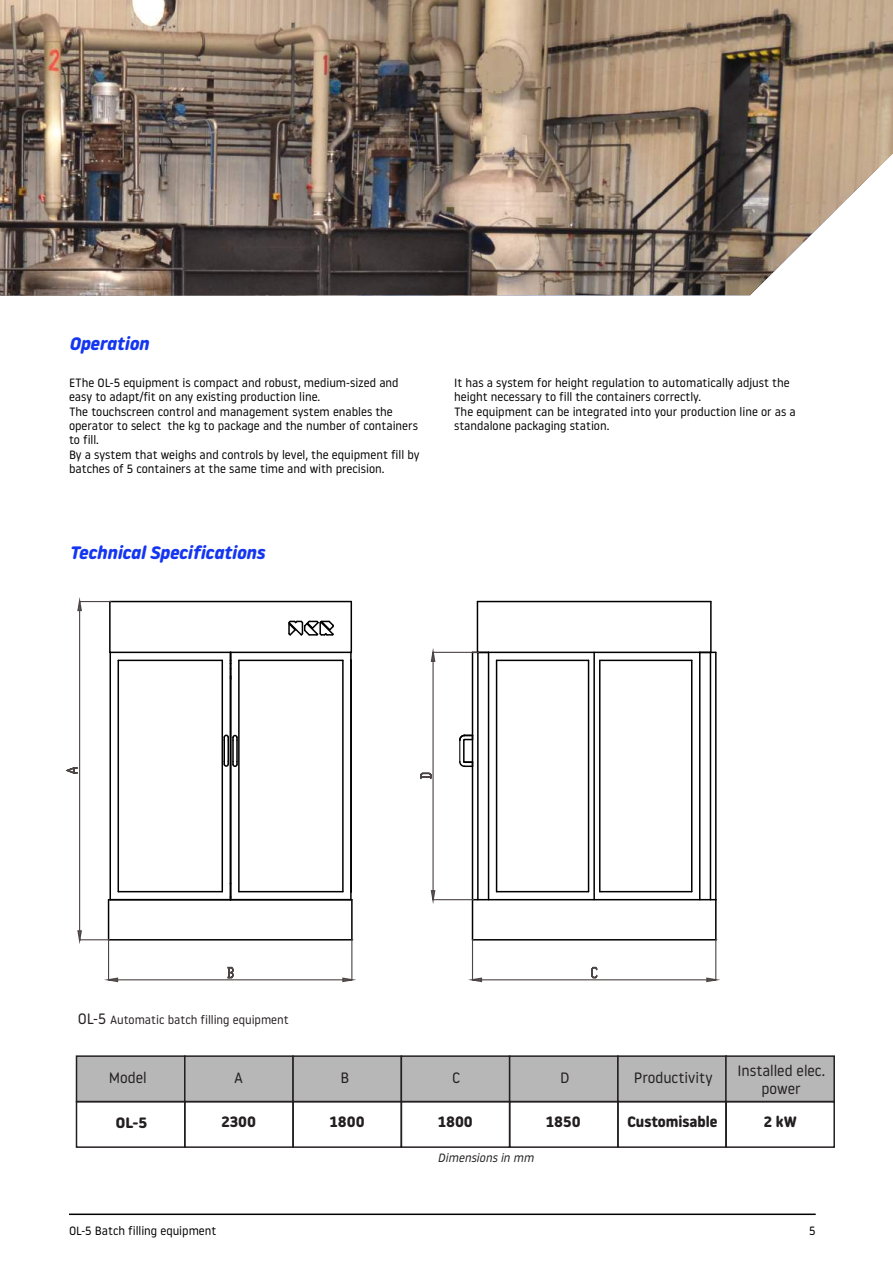
<style>
.page{position:relative;width:893px;height:1263px;background:#fff}
.page>*{position:absolute;margin:0;border:0;box-sizing:border-box;transform-origin:0 0}
.t1{font:italic 700 18px "Noway Round";color:#1536f0}
.t2{font:15px/18px "Noway Round";color:#231f20;text-align:center}
.t3{font:700 15px "Noway Round";color:#231f20}
.t4{font:12px/14.4px "Noway Round";color:#000}
.t5{font:12px "Noway Round";color:#231f20}
.t6{font:italic 12px "Noway Round";color:#231f20}
.s1{font-size:15px}
</style>
<div class="page">
<img style="left:0;top:0;width:893px;height:296px">
<hr style="left:69px;top:1213px;width:747px;height:2px;background:#000">
<hr style="left:223px;top:740px;width:2px;height:21px;background:#000">
<hr style="left:227px;top:740px;width:2px;height:21px;background:#000">
<hr style="left:236px;top:740px;width:2px;height:22px;background:#000">
<hr style="left:232px;top:740px;width:2px;height:22px;background:#000">
<hr style="left:342px;top:660px;width:2px;height:232px;background:#000">
<hr style="left:239px;top:660px;width:104px;height:1px;background:#000">
<hr style="left:238px;top:660px;width:2px;height:232px;background:#000">
<hr style="left:239px;top:891px;width:104px;height:1px;background:#000">
<hr style="left:231px;top:652px;width:120px;height:1px;background:#000">
<hr style="left:350px;top:652px;width:2px;height:248px;background:#000">
<hr style="left:230px;top:652px;width:2px;height:248px;background:#000">
<hr style="left:222px;top:660px;width:1px;height:232px;background:#000">
<hr style="left:118px;top:660px;width:104px;height:1px;background:#000">
<hr style="left:118px;top:660px;width:1px;height:232px;background:#000">
<hr style="left:118px;top:891px;width:104px;height:1px;background:#000">
<hr style="left:110px;top:652px;width:120px;height:1px;background:#000">
<hr style="left:110px;top:652px;width:1px;height:248px;background:#000">
<hr style="left:110px;top:601px;width:241px;height:1px;background:#000">
<hr style="left:351px;top:601px;width:1px;height:51px;background:#000">
<hr style="left:109px;top:601px;width:2px;height:51px;background:#000">
<svg style="left:288px;top:620px;width:46px;height:16px"></svg>
<svg style="left:223px;top:761px;width:15px;height:7px"></svg>
<svg style="left:223px;top:734px;width:15px;height:6px"></svg>
<hr style="left:109px;top:899px;width:243px;height:1px;background:#000">
<hr style="left:351px;top:900px;width:2px;height:40px;background:#000">
<hr style="left:109px;top:939px;width:243px;height:1px;background:#000">
<hr style="left:108px;top:900px;width:1px;height:40px;background:#000">
<hr style="left:477px;top:652px;width:2px;height:248px;background:#000">
<hr style="left:472px;top:652px;width:1px;height:248px;background:#000">
<hr style="left:477px;top:601px;width:1px;height:51px;background:#000">
<hr style="left:477px;top:652px;width:234px;height:1px;background:#000">
<hr style="left:477px;top:601px;width:234px;height:1px;background:#000">
<hr style="left:710px;top:601px;width:2px;height:51px;background:#000">
<hr style="left:472px;top:900px;width:1px;height:40px;background:#000">
<hr style="left:715px;top:900px;width:2px;height:40px;background:#000">
<hr style="left:472px;top:899px;width:244px;height:1px;background:#000">
<hr style="left:472px;top:939px;width:244px;height:1px;background:#000">
<hr style="left:710px;top:652px;width:1px;height:248px;background:#000">
<hr style="left:715px;top:652px;width:2px;height:248px;background:#000">
<hr style="left:496px;top:660px;width:1px;height:232px;background:#000">
<hr style="left:497px;top:891px;width:92px;height:1px;background:#000">
<hr style="left:588px;top:660px;width:1px;height:232px;background:#000">
<hr style="left:488px;top:652px;width:1px;height:248px;background:#000">
<hr style="left:497px;top:660px;width:92px;height:1px;background:#000">
<hr style="left:599px;top:660px;width:1px;height:232px;background:#000">
<hr style="left:600px;top:891px;width:92px;height:1px;background:#000">
<hr style="left:691px;top:660px;width:1px;height:232px;background:#000">
<hr style="left:600px;top:660px;width:92px;height:1px;background:#000">
<hr style="left:699px;top:652px;width:1px;height:248px;background:#000">
<svg style="left:459px;top:734px;width:13px;height:34px"></svg>
<hr style="left:593px;top:652px;width:2px;height:248px;background:#000">
<hr style="left:80px;top:601px;width:30px;height:1px;background:#4d4545">
<hr style="left:79px;top:610px;width:1px;height:321px;background:#4d4545">
<svg style="left:77px;top:597px;width:6px;height:15px"></svg>
<svg style="left:65px;top:767px;width:13px;height:7px"></svg>
<hr style="left:351px;top:940px;width:1px;height:40px;background:#4d4545">
<hr style="left:108px;top:940px;width:1px;height:40px;background:#4d4545">
<hr style="left:117px;top:979px;width:226px;height:1px;background:#4d4545">
<svg style="left:341px;top:977px;width:15px;height:6px"></svg>
<svg style="left:227px;top:966px;width:7px;height:13px"></svg>
<svg style="left:77px;top:929px;width:33px;height:20px"></svg>
<svg style="left:104px;top:977px;width:15px;height:6px"></svg>
<hr style="left:715px;top:940px;width:1px;height:40px;background:#4d4545">
<hr style="left:472px;top:940px;width:1px;height:40px;background:#4d4545">
<hr style="left:481px;top:979px;width:226px;height:1px;background:#4d4545">
<svg style="left:705px;top:977px;width:15px;height:6px"></svg>
<svg style="left:591px;top:966px;width:7px;height:13px"></svg>
<svg style="left:468px;top:977px;width:15px;height:6px"></svg>
<hr style="left:433px;top:899px;width:39px;height:1px;background:#4d4545">
<hr style="left:433px;top:652px;width:44px;height:1px;background:#4d4545">
<hr style="left:432px;top:661px;width:2px;height:230px;background:#4d4545">
<svg style="left:430px;top:889px;width:6px;height:15px"></svg>
<svg style="left:420px;top:771px;width:13px;height:9px"></svg>
<svg style="left:430px;top:648px;width:6px;height:15px"></svg>
<div style="left:76px;top:1055px;width:110px;height:47px;background:#b7b7b7;border:2px solid #231f20"></div>
<div style="left:184px;top:1055px;width:110px;height:47px;background:#b7b7b7;border:2px solid #231f20"></div>
<div style="left:292px;top:1055px;width:110px;height:47px;background:#b7b7b7;border:2px solid #231f20"></div>
<div style="left:401px;top:1055px;width:109px;height:47px;background:#b7b7b7;border:2px solid #231f20"></div>
<div style="left:509px;top:1055px;width:110px;height:47px;background:#b7b7b7;border:2px solid #231f20"></div>
<div style="left:617px;top:1055px;width:110px;height:47px;background:#b7b7b7;border:2px solid #231f20"></div>
<div style="left:76px;top:1101px;width:110px;height:47px;border:2px solid #231f20"></div>
<div style="left:184px;top:1101px;width:110px;height:47px;border:2px solid #231f20"></div>
<div style="left:292px;top:1101px;width:110px;height:47px;border:2px solid #231f20"></div>
<div style="left:401px;top:1101px;width:109px;height:47px;border:2px solid #231f20"></div>
<div style="left:509px;top:1101px;width:110px;height:47px;border:2px solid #231f20"></div>
<div style="left:617px;top:1101px;width:110px;height:47px;border:2px solid #231f20"></div>
<div style="left:725px;top:1055px;width:110px;height:47px;background:#b7b7b7;border:2px solid #231f20"></div>
<div style="left:725px;top:1101px;width:110px;height:47px;border:2px solid #231f20"></div>
<h1 class="t1" style="left:69px;top:333px;width:81px">Operation</h1>
<p class="t4" style="left:69px;top:375px;width:352px">EThe OL-5 equipment is compact and robust, medium-sized and easy to adapt/fit on any existing production line.<br>The touchscreen control and management system enables the operator to select the kg to package and the number of containers to fill.<br>By a system that weighs and controls by level, the equipment fill by batches of 5 containers at the same time and with precision.</p>
<p class="t4" style="left:454px;top:375px;width:343px">It has a system for height regulation to automatically adjust the height necessary to fill the containers correctly.<br>The equipment can be integrated into your production line or as a standalone packaging station.</p>
<h1 class="t1" style="left:69px;top:542px;width:197px">Technical Specifications</h1>
<p class="t5" style="left:78px;top:1011px;width:213px"><span class="s1">OL-5</span> Automatic batch filling equipment</p>
<p class="t2" style="left:109px;top:1068px;width:39px">Model</p>
<p class="t2" style="left:234px;top:1068px;width:10px">A</p>
<p class="t2" style="left:340px;top:1068px;width:10px">B</p>
<p class="t2" style="left:452px;top:1068px;width:10px">C</p>
<p class="t3" style="left:116px;top:1114px;width:33px">OL-5</p>
<p class="t3" style="left:222px;top:1112px;width:36px">2300</p>
<p class="t3" style="left:330px;top:1112px;width:36px">1800</p>
<p class="t3" style="left:438px;top:1112px;width:36px">1800</p>
<p class="t6" style="left:438px;top:1149px;width:98px">Dimensions in mm</p>
<p class="t2" style="left:560px;top:1068px;width:11px">D</p>
<p class="t3" style="left:546px;top:1112px;width:36px">1850</p>
<p class="t4" style="left:69px;top:1223px;width:149px">OL-5 Batch filling equipment</p>
<p class="t2" style="left:634px;top:1068px;width:80px">Productivity</p>
<p class="t3" style="left:627px;top:1112px;width:91px">Customisable</p>
<p class="t2" style="left:737px;top:1061px;width:89px">Installed elec. power</p>
<p class="t3" style="left:764px;top:1112px;width:35px">2 kW</p>
<p class="t4" style="left:809px;top:1223px;width:8px">5</p>
</div>
